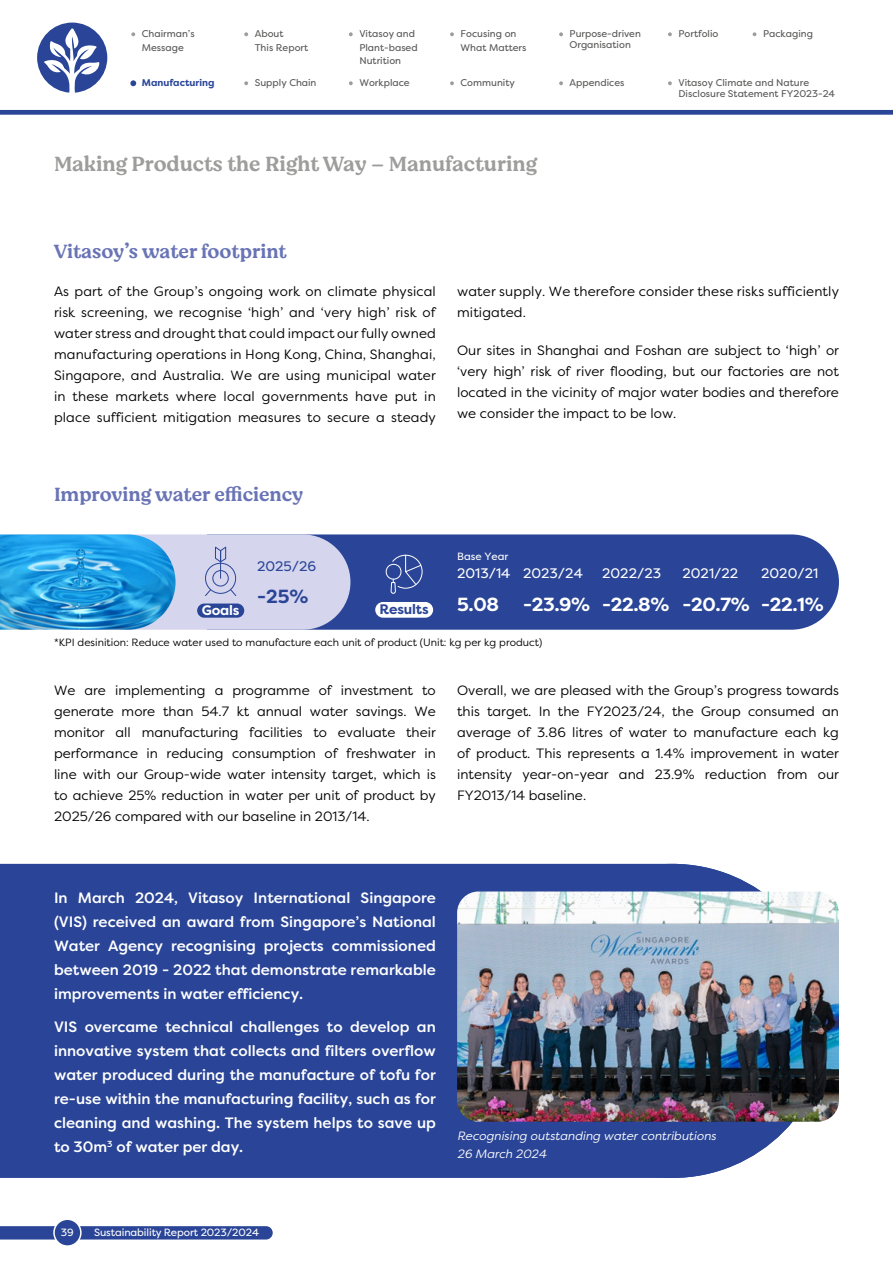
<style>
.page{position:relative;width:893px;height:1263px;background:#fff}
.page>*{position:absolute;margin:0;border:0;box-sizing:border-box;transform-origin:0 0}
.t1{font:500 21px "Moranga";color:#9d9d9c}
.t2{font:500 19.5px "Moranga";color:#6974b6}
.t3{font:700 18.9px "Filson Pro";letter-spacing:-.02em;color:#fff}
.t4{font:700 18.9px "Filson Pro";color:#2a4597}
.t5{font:500 15px/24px "Filson Pro";color:#fff;text-align:justify}
.t6{font:13.8px "Filson Pro";color:#fff}
.t7{font:13.8px "Filson Pro";color:#2a4597}
.t8{font:700 13.8px "Filson Pro";letter-spacing:-.01em;color:#2a4597}
.t9{font:700 13.8px "Filson Pro";letter-spacing:-.01em;color:#fff}
.t10{font:13.5px/21px "Filson Pro";color:#000;text-align:justify}
.t11{font:italic 12px/18px "Filson Pro";color:#fff}
.t12{font:10.5px "Filson Pro";color:#000}
.t13{font:10.5px "Filson Pro";letter-spacing:-.01em;color:#fff}
.t14{font:9.75px/13.4px "Filson Pro";color:#575756}
.t15{font:700 9.75px "Filson Pro";color:#2a4597}
</style>
<div class="page">
<svg style="left:37px;top:23px;width:70px;height:70px"></svg>
<svg style="left:0;top:110px;width:893px;height:5px;background:#37509d"></svg>
<svg style="left:0;top:1226px;width:273px;height:13px;background:#2e4899"></svg>
<div style="left:54px;top:1219px;width:27px;height:27px;background:#2a4597;border-radius:50%"></div>
<div style="left:53px;top:1218px;width:29px;height:29px;border:2px solid #fff;border-radius:50%"></div>
<svg style="left:130px;top:80px;width:6px;height:6px"></svg>
<svg style="left:244px;top:32px;width:4px;height:4px"></svg>
<svg style="left:131px;top:32px;width:4px;height:4px"></svg>
<svg style="left:349px;top:32px;width:4px;height:4px"></svg>
<svg style="left:450px;top:32px;width:4px;height:4px"></svg>
<svg style="left:559px;top:32px;width:4px;height:4px"></svg>
<svg style="left:668px;top:32px;width:4px;height:4px"></svg>
<svg style="left:244px;top:81px;width:4px;height:4px"></svg>
<svg style="left:753px;top:32px;width:3px;height:4px"></svg>
<svg style="left:349px;top:81px;width:4px;height:4px"></svg>
<svg style="left:450px;top:81px;width:4px;height:4px"></svg>
<svg style="left:559px;top:81px;width:4px;height:4px"></svg>
<svg style="left:668px;top:81px;width:4px;height:4px"></svg>
<div style="left:350px;top:534px;width:489px;height:96px;background:#2a4597"></div>
<svg style="left:0;top:534px;width:350px;height:96px;background:#7cb5e2"></svg>
<div style="left:197px;top:603px;width:47px;height:15px;background:#2a4597;border-radius:7px"></div>
<svg style="left:384px;top:554px;width:39px;height:48px;background:#4058a2"></svg>
<div style="left:375px;top:602px;width:58px;height:16px;background:#fff;border-radius:8px"></div>
<div style="left:0;top:864px;width:793px;height:314px;background:#2a4597"></div>
<div style="left:515px;top:864px;width:314px;height:314px;background:#2a4597;border-radius:50%"></div>
<img style="left:457px;top:891px;width:382px;height:231px">
<p class="t14" style="left:359px;top:27px;width:60px">Vitasoy and<br>Plant-based<br>Nutrition</p>
<p class="t14" style="left:678px;top:27px;width:42px">Portfolio</p>
<p class="t14" style="left:763px;top:27px;width:51px">Packaging</p>
<p class="t14" style="left:142px;top:27px;width:54px">Chairman’s<br>Message</p>
<p class="t14" style="left:255px;top:27px;width:55px">About<br>This Report</p>
<p class="t14" style="left:570px;top:28px;width:73px;line-height:11.2px">Purpose-driven<br>Organisation</p>
<p class="t14" style="left:461px;top:27px;width:67px">Focusing on<br>What Matters</p>
<p class="t15" style="left:142px;top:77px;width:74px">Manufacturing</p>
<p class="t14" style="left:255px;top:76px;width:63px">Supply Chain</p>
<p class="t14" style="left:359px;top:76px;width:52px">Workplace</p>
<p class="t14" style="left:461px;top:76px;width:56px">Community</p>
<p class="t14" style="left:570px;top:76px;width:56px">Appendices</p>
<p class="t14" style="left:678px;top:77px;width:158px;line-height:11.2px">Vitasoy Climate and Nature<br>Disclosure Statement FY2023-24</p>
<h1 class="t1" style="left:54px;top:150px;width:485px">Making Products the Right Way – Manufacturing</h1>
<h2 class="t2" style="left:54px;top:238px;width:234px">Vitasoy’s water footprint</h2>
<p class="t10" style="left:54px;top:280px;width:383px">As part of the Group’s ongoing work on climate physical risk screening, we recognise ‘high’ and ‘very high’ risk of water stress and drought that could impact our fully owned manufacturing operations in Hong Kong, China, Shanghai, Singapore, and Australia. We are using municipal water in these markets where local governments have put in place sufficient mitigation measures to secure a steady</p>
<p class="t10" style="left:457px;top:280px;width:383px">water supply. We therefore consider these risks sufficiently mitigated.</p>
<p class="t10" style="left:457px;top:339px;width:383px">Our sites in Shanghai and Foshan are subject to ‘high’ or ‘very high’ risk of river flooding, but our factories are not located in the vicinity of major water bodies and therefore we consider the impact to be low.</p>
<h2 class="t2" style="left:54px;top:481px;width:251px">Improving water efficiency</h2>
<p class="t7" style="left:257px;top:557px;width:61px">2025/26</p>
<h3 class="t4" style="left:257px;top:585px;width:53px">-25%</h3>
<p class="t9" style="left:202px;top:602px;width:39px">Goals</p>
<p class="t8" style="left:379px;top:601px;width:51px">Results</p>
<p class="t13" style="left:457px;top:549px;width:53px">Base Year</p>
<p class="t6" style="left:457px;top:564px;width:127px">2013/14 2023/24</p>
<p class="t6" style="left:602px;top:564px;width:61px">2022/23</p>
<p class="t6" style="left:682px;top:564px;width:57px">2021/22</p>
<p class="t6" style="left:761px;top:564px;width:59px">2020/21</p>
<h3 class="t3" style="left:457px;top:592px;width:43px">5.08</h3>
<h3 class="t3" style="left:523px;top:592px;width:302px">-23.9% -22.8% -20.7% -22.1%</h3>
<p class="t12" style="left:54px;top:635px;width:490px">*KPI desinition: Reduce water used to manufacture each unit of product (Unit: kg per kg product)</p>
<p class="t10" style="left:54px;top:679px;width:383px">We are implementing a programme of investment to generate more than 54.7 kt annual water savings. We monitor all manufacturing facilities to evaluate their performance in reducing consumption of freshwater in line with our Group-wide water intensity target, which is to achieve 25% reduction in water per unit of product by 2025/26 compared with our baseline in 2013/14.</p>
<p class="t10" style="left:457px;top:679px;width:383px">Overall, we are pleased with the Group’s progress towards this target. In the FY2023/24, the Group consumed an average of 3.86 litres of water to manufacture each kg of product. This represents a 1.4% improvement in water intensity year-on-year and 23.9% reduction from our FY2013/14 baseline.</p>
<p class="t5" style="left:54px;top:885px;width:383px">In March 2024, Vitasoy International Singapore (VIS) received an award from Singapore’s National Water Agency recognising projects commissioned between 2019 - 2022 that demonstrate remarkable improvements in water efficiency.</p>
<p class="t5" style="left:54px;top:1014px;width:383px">VIS overcame technical challenges to develop an innovative system that collects and filters overflow water produced during the manufacture of tofu for re-use within the manufacturing facility, such as for cleaning and washing. The system helps to save up to 30m<sup>3</sup> of water per day.</p>
<p class="t11" style="left:457px;top:1126px;width:260px">Recognising outstanding water contributions<br>26 March 2024</p>
<p class="t13" style="left:61px;top:1226px;width:14px">39</p>
<p class="t13" style="left:94px;top:1226px;width:167px">Sustainability Report 2023/2024</p>
</div>
